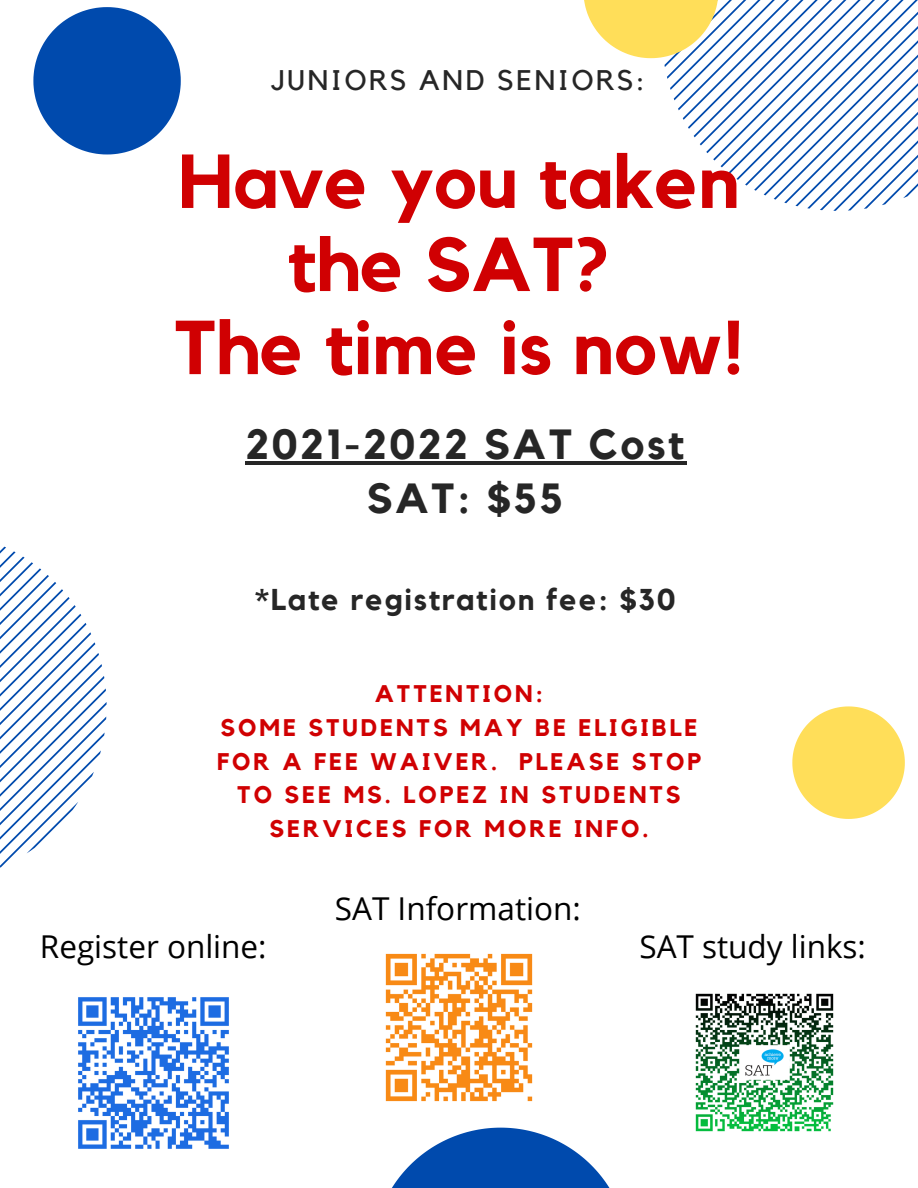
<style>
.page{position:relative;width:918px;height:1188px;background:#fff}
.page>*{position:absolute;margin:0;border:0;box-sizing:border-box;transform-origin:0 0}
.t1{font:700 75.45px/83.1px "Kollektif";color:#d00002;text-align:center}
.t2{font:700 42px "Kollektif";letter-spacing:.06em;color:#262626}
.t3{font:31.5px "Open Sans";color:#000}
.t4{font:700 30px "Kollektif";letter-spacing:.06em;color:#262626}
.t5{font:28.35px "Kollektif";letter-spacing:.095em;color:#262626}
.t6{font:700 24px/33.8px "Kollektif";letter-spacing:.125em;color:#d00002;text-align:center}
</style>
<div class="page">
<svg style="left:0;top:547px;width:107px;height:321px"></svg>
<svg style="left:33px;top:7px;width:148px;height:147px"></svg>
<svg style="left:792px;top:706px;width:113px;height:113px"></svg>
<svg style="left:584px;top:0;width:334px;height:211px"></svg>
<svg style="left:392px;top:1128px;width:218px;height:60px"></svg>
<img style="left:78px;top:997px;width:151px;height:152px">
<img style="left:385px;top:953px;width:148px;height:149px">
<img style="left:695px;top:993px;width:139px;height:139px">
<hr style="left:245px;top:461px;width:442px;height:3px;background:#262626">
<p class="t5" style="left:271px;top:67px;width:375px">JUNIORS AND SENIORS:</p>
<p class="t1" style="left:178px;top:143px;width:563px">Have you taken the SAT?</p>
<p class="t1" style="left:174px;top:309px;width:571px">The time is now!</p>
<p class="t2" style="left:245px;top:425px;width:440px">2021-2022 SAT Cost</p>
<p class="t2" style="left:367px;top:479px;width:198px">SAT: $55</p>
<p class="t4" style="left:255px;top:585px;width:422px">*Late registration fee: $30</p>
<p class="t6" style="left:375px;top:678px;width:170px">ATTENTION:</p>
<p class="t6" style="left:217px;top:712px;width:485px">SOME STUDENTS MAY BE ELIGIBLE<br>FOR A FEE WAIVER. PLEASE STOP<br>TO SEE MS. LOPEZ IN STUDENTS<br>SERVICES FOR MORE INFO.</p>
<p class="t3" style="left:40px;top:924px;width:228px">Register online:</p>
<p class="t3" style="left:335px;top:887px;width:247px">SAT Information:</p>
<p class="t3" style="left:639px;top:924px;width:228px">SAT study links:</p>
</div>
